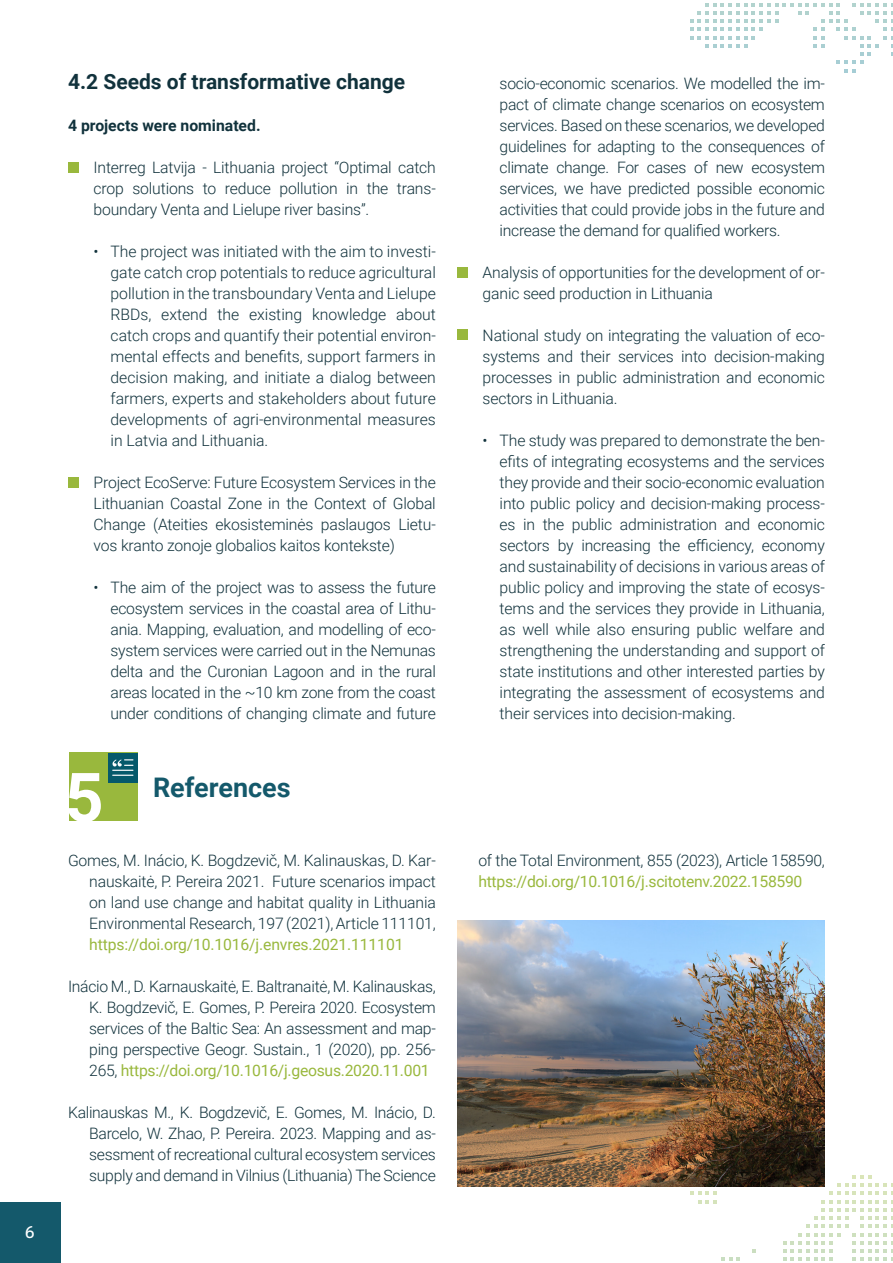
<style>
.page{position:relative;width:893px;height:1263px;background:#fff}
.page>*{position:absolute;margin:0;border:0;box-sizing:border-box;transform-origin:0 0}
.t1{font:700 27px "Roboto";color:#14596b}
.t2{font:700 21px "Roboto";color:#11323c}
.t3{font:16.5px "Aller";color:#fff}
.body{font:300 15.75px/21px "Roboto";letter-spacing:-.01em;color:#11323c;text-align:justify}
.body-2{font:15.75px/21px "Roboto";letter-spacing:-.02em;color:#99b83d}
.body-3{font:700 15.75px "Roboto";color:#11323c}
.s1{font-weight:400;color:#99b83d}
.s2{font-weight:300;color:#11323c}
</style>
<div class="page">
<div style="left:0;top:1202px;width:60px;height:61px;background:#14596b"></div>
<svg style="left:752px;top:1249px;width:4px;height:4px"></svg>
<svg style="left:721px;top:1257px;width:19px;height:4px"></svg>
<svg style="left:682px;top:1186px;width:35px;height:17px"></svg>
<svg style="left:783px;top:1175px;width:110px;height:86px"></svg>
<svg style="left:690px;top:3px;width:203px;height:70px"></svg>
<img style="left:457px;top:921px;width:368px;height:265px">
<div style="left:68px;top:163px;width:11px;height:10px;background:#99b83d"></div>
<div style="left:68px;top:477px;width:11px;height:11px;background:#99b83d"></div>
<div style="left:457px;top:330px;width:11px;height:10px;background:#99b83d"></div>
<div style="left:457px;top:267px;width:11px;height:11px;background:#99b83d"></div>
<div style="left:69px;top:753px;width:69px;height:68px;background:#99b83d"></div>
<div style="left:108px;top:753px;width:30px;height:29px;background:#05596b"></div>
<svg style="left:112px;top:759px;width:21px;height:17px"></svg>
<svg style="left:69px;top:773px;width:32px;height:48px"></svg>
<p class="t3" style="left:25px;top:1222px;width:11px">6</p>
<p class="t2" style="left:68px;top:67px;width:339px">4.2 Seeds of transformative change</p>
<p class="body-3" style="left:68px;top:114px;width:194px">4 projects were nominated.</p>
<p class="body" style="left:94px;top:156px;width:344px">Interreg Latvija - Lithuania project “Optimal catch crop solutions to reduce pollution in the trans&shy;boundary Venta and Lielupe river basins”.</p>
<p class="body" style="left:111px;top:240px;width:327px;text-indent:-17px">• The project was initiated with the aim to investi&shy;gate catch crop potentials to reduce agricultural pollution in the transboundary Venta and Lielupe RBDs, extend the existing knowledge about catch crops and quantify their potential environ&shy;mental effects and benefits, support farmers in decision making, and initiate a dialog between farmers, experts and stakeholders about future developments of agri-environmental measures in Latvia and Lithuania.</p>
<p class="body" style="left:94px;top:471px;width:344px">Project EcoServe: Future Ecosystem Services in the Lithuanian Coastal Zone in the Context of Global Change (Ateities ekosisteminės paslaugos Lietu&shy;vos kranto zonoje globalios kaitos kontekste)</p>
<p class="body" style="left:111px;top:576px;width:327px;text-indent:-17px">• The aim of the project was to assess the future ecosystem services in the coastal area of Lithu&shy;ania. Mapping, evaluation, and modelling of eco&shy;system services were carried out in the Nemunas delta and the Curonian Lagoon and in the rural areas located in the ~10 km zone from the coast under conditions of changing climate and future</p>
<p class="t1" style="left:153px;top:769px;width:139px">References</p>
<p class="body" style="left:89px;top:849px;width:348px;text-indent:-21px">Gomes, M. Inácio, K. Bogdzevič, M. Kalinauskas, D. Kar&shy;nauskaitė, P. Pereira 2021. Future scenarios impact on land use change and habitat quality in Lithuania Environmental Research, 197 (2021), Article 111101, <span class="s1">https://doi.org/10.1016/j.envres.2021.111101</span></p>
<p class="body" style="left:89px;top:975px;width:348px;text-indent:-21px">Inácio M., D. Karnauskaitė, E. Baltranaitė, M. Kalinauskas, K. Bogdzevič, E. Gomes, P. Pereira 2020. Ecosystem services of the Baltic Sea: An assessment and map&shy;ping perspective Geogr. Sustain., 1 (2020), pp. 256- 265, <span class="s1">https://doi.org/10.1016/j.geosus.2020.11.001</span></p>
<p class="body" style="left:89px;top:1101px;width:348px;text-indent:-21px">Kalinauskas M., K. Bogdzevič, E. Gomes, M. Inácio, D.<br>Barcelo, W. Zhao, P. Pereira. 2023. Mapping and as&shy;sessment of recreational cultural ecosystem services supply and demand in Vilnius (Lithuania) The Science</p>
<p class="body" style="left:500px;top:72px;width:327px">socio-economic scenarios. We modelled the im&shy;pact of climate change scenarios on ecosystem services. Based on these scenarios, we developed guidelines for adapting to the consequences of climate change. For cases of new ecosystem services, we have predicted possible economic activities that could provide jobs in the future and increase the demand for qualified workers.</p>
<p class="body" style="left:483px;top:261px;width:344px">Analysis of opportunities for the development of or&shy;ganic seed production in Lithuania</p>
<p class="body" style="left:483px;top:324px;width:344px">National study on integrating the valuation of eco&shy;systems and their services into decision-making processes in public administration and economic sectors in Lithuania.</p>
<p class="body" style="left:500px;top:429px;width:327px;text-indent:-17px">• The study was prepared to demonstrate the ben&shy;efits of integrating ecosystems and the services they provide and their socio-economic evaluation into public policy and decision-making process&shy;es in the public administration and economic sectors by increasing the efficiency, economy and sustainability of decisions in various areas of public policy and improving the state of ecosys&shy;tems and the services they provide in Lithuania, as well while also ensuring public welfare and strengthening the understanding and support of state institutions and other interested parties by integrating the assessment of ecosystems and their services into decision-making.</p>
<p class="body-2" style="left:478px;top:849px;width:348px"><span class="s2">of the Total Environment, 855 (2023), Article 158590, </span>https://doi.org/10.1016/j.scitotenv.2022.158590</p>
</div>
